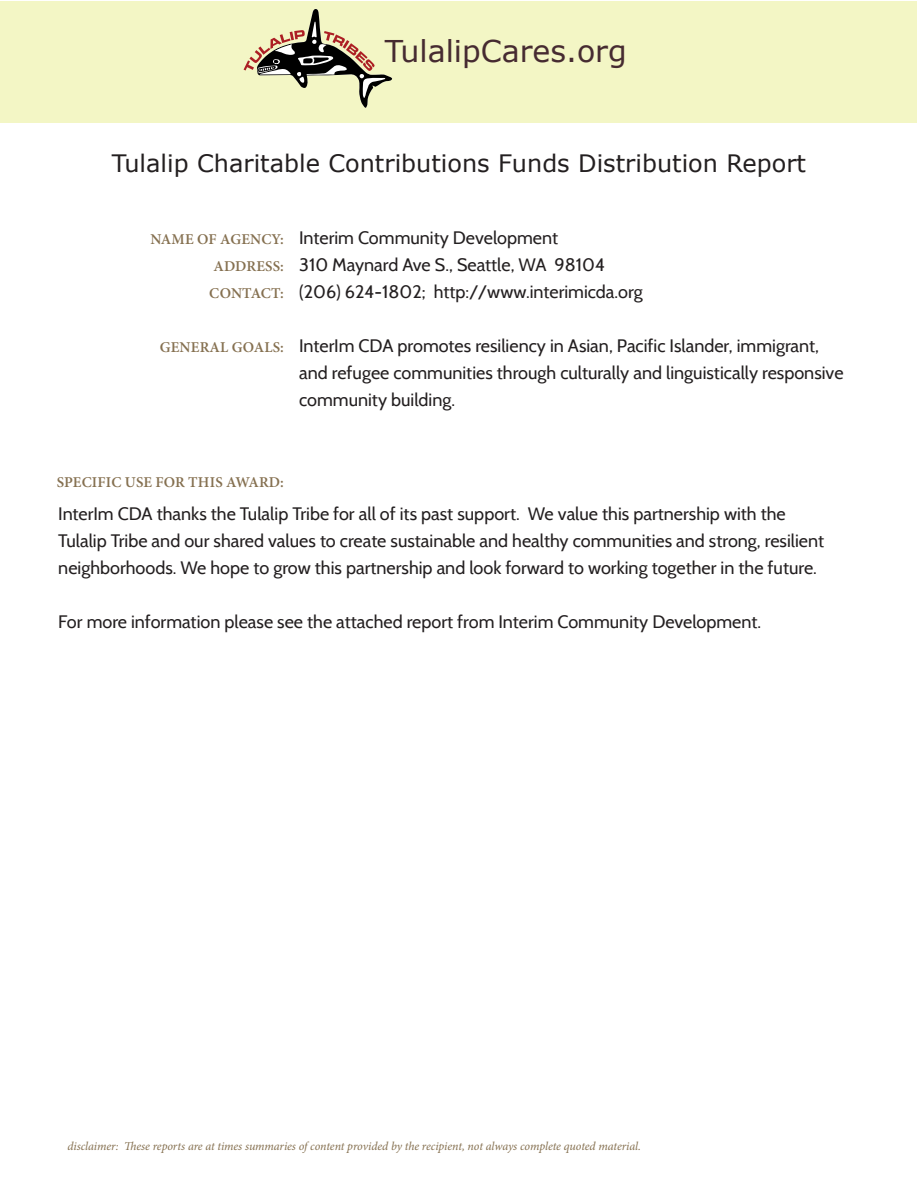
<style>
.page{position:relative;width:918px;height:1188px;background:#fff}
.page>*{position:absolute;margin:0;border:0;box-sizing:border-box;transform-origin:0 0}
.t1{font:30px "Verdana";color:#462b31}
.t2{font:24px "Verdana";color:#231f20}
.t3{font:18px/27px "Cabin";color:#231f20}
.t4{font:600 15px/27px "Minion Pro";letter-spacing:.01em;color:#857050;text-align:justify}
.t5{font:italic 12px "Minion Pro";letter-spacing:-.01em;color:#857050}
</style>
<div class="page">
<div style="left:1px;top:1px;width:916px;height:121px;background:#f3f6c5"></div>
<svg style="left:244px;top:9px;width:149px;height:99px"></svg>
<h1 class="t1" style="left:385px;top:30px;width:243px">TulalipCares.org</h1>
<h2 class="t2" style="left:112px;top:147px;width:696px">Tulalip Charitable Contributions Funds Distribution Report</h2>
<p class="t4" style="left:209px;top:226px;width:76px;text-indent:-59px">NAME OF AGENCY:<br>ADDRESS:<br>CONTACT:</p>
<p class="t4" style="left:160px;top:334px;width:126px">GENERAL GOALS:</p>
<p class="t3" style="left:299px;top:224px;width:260px">Interim Community Development</p>
<p class="t3" style="left:299px;top:251px;width:307px">310 Maynard Ave S., Seattle, WA 98104</p>
<p class="t3" style="left:299px;top:278px;width:345px">(206) 624-1802; http://www.interimicda.org</p>
<p class="t3" style="left:299px;top:332px;width:546px">InterIm CDA promotes resiliency in Asian, Pacific Islander, immigrant, and refugee communities through culturally and linguistically responsive community building.</p>
<p class="t4" style="left:57px;top:469px;width:229px">SPECIFIC USE FOR THIS AWARD:</p>
<p class="t3" style="left:58px;top:500px;width:767px">InterIm CDA thanks the Tulalip Tribe for all of its past support. We value this partnership with the<br>Tulalip Tribe and our shared values to create sustainable and healthy communities and strong, resilient neighborhoods. We hope to grow this partnership and look forward to working together in the future.</p>
<p class="t3" style="left:58px;top:608px;width:704px">For more information please see the attached report from Interim Community Development.</p>
<p class="t5" style="left:68px;top:1138px;width:575px">disclaimer: These reports are at times summaries of content provided by the recipient, not always complete quoted material.</p>
</div>
